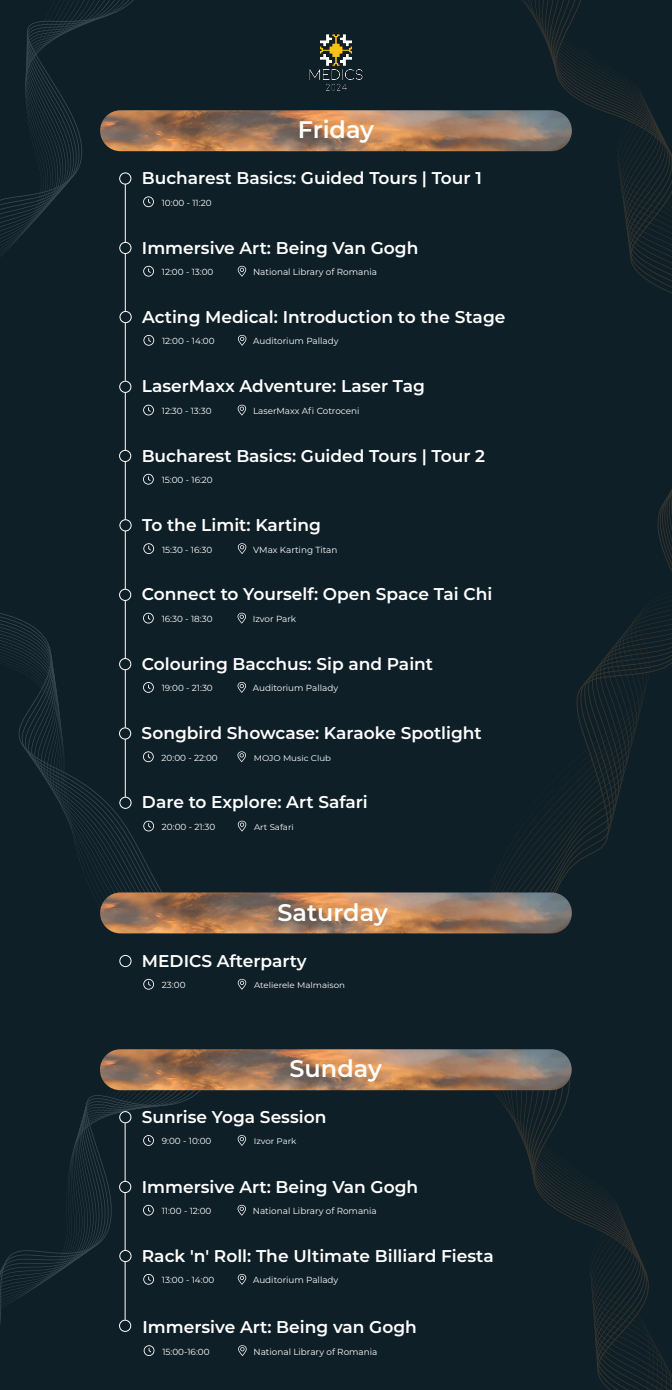
<style>
.page{position:relative;width:672px;height:1390px;background:#0f1f27}
.page>*{position:absolute;margin:0;border:0;box-sizing:border-box;transform-origin:0 0}
.t1{font:600 23.94px "Montserrat";color:#fff}
.t2{font:600 17.04px "Montserrat";color:#fff}
.t3{font:8.86px "Montserrat";color:#fff}
.t4{font:8.22px "Montserrat";color:#fff;scale:1.05 1}
</style>
<div class="page">
<svg style="left:516px;top:1090px;width:11px;height:61px"></svg>
<svg style="left:529px;top:1074px;width:143px;height:316px"></svg>
<svg style="left:0;top:1088px;width:203px;height:265px"></svg>
<svg style="left:551px;top:0;width:121px;height:294px"></svg>
<svg style="left:0;top:0;width:142px;height:424px"></svg>
<img style="left:309px;top:34px;width:54px;height:57px">
<svg style="left:143px;top:474px;width:11px;height:4px"></svg>
<div style="left:119px;top:450px;width:12px;height:12px;border:1px solid #fff;border-radius:50%"></div>
<svg style="left:238px;top:543px;width:8px;height:11px"></svg>
<svg style="left:238px;top:613px;width:8px;height:10px"></svg>
<svg style="left:238px;top:682px;width:8px;height:11px"></svg>
<hr style="left:125px;top:392px;width:1px;height:58px;background:#fff">
<hr style="left:125px;top:462px;width:1px;height:58px;background:#fff">
<svg style="left:237px;top:751px;width:9px;height:11px"></svg>
<svg style="left:238px;top:820px;width:8px;height:11px"></svg>
<svg style="left:537px;top:489px;width:135px;height:437px"></svg>
<svg style="left:143px;top:979px;width:11px;height:11px"></svg>
<svg style="left:238px;top:979px;width:8px;height:11px"></svg>
<div style="left:119px;top:955px;width:12px;height:12px;border:1px solid #fff;border-radius:50%"></div>
<svg style="left:0;top:478px;width:162px;height:421px"></svg>
<img style="left:100px;top:892px;width:472px;height:41px;border-radius:20px">
<hr style="left:125px;top:184px;width:1px;height:58px;background:#fff">
<svg style="left:143px;top:266px;width:11px;height:11px"></svg>
<svg style="left:238px;top:266px;width:8px;height:11px"></svg>
<div style="left:119px;top:242px;width:12px;height:12px;border:1px solid #fff;border-radius:50%"></div>
<svg style="left:143px;top:335px;width:11px;height:11px"></svg>
<svg style="left:238px;top:335px;width:8px;height:11px"></svg>
<div style="left:120px;top:311px;width:12px;height:12px;border:1px solid #fff;border-radius:50%"></div>
<svg style="left:143px;top:405px;width:11px;height:10px"></svg>
<svg style="left:238px;top:405px;width:8px;height:10px"></svg>
<div style="left:119px;top:381px;width:12px;height:12px;border:1px solid #fff;border-radius:50%"></div>
<hr style="left:125px;top:253px;width:1px;height:59px;background:#fff">
<hr style="left:125px;top:323px;width:1px;height:58px;background:#fff">
<img style="left:100px;top:110px;width:472px;height:41px;border-radius:20px">
<svg style="left:143px;top:196px;width:11px;height:11px"></svg>
<div style="left:119px;top:173px;width:12px;height:11px;border:1px solid #fff;border-radius:50%"></div>
<hr style="left:125px;top:1123px;width:1px;height:58px;background:#fff">
<svg style="left:143px;top:1205px;width:11px;height:10px"></svg>
<svg style="left:238px;top:1205px;width:8px;height:11px"></svg>
<div style="left:119px;top:1181px;width:12px;height:12px;border:1px solid #fff;border-radius:50%"></div>
<svg style="left:143px;top:1274px;width:11px;height:11px"></svg>
<svg style="left:238px;top:1274px;width:8px;height:11px"></svg>
<div style="left:119px;top:1250px;width:12px;height:12px;border:1px solid #fff;border-radius:50%"></div>
<svg style="left:144px;top:1345px;width:10px;height:11px"></svg>
<svg style="left:238px;top:1345px;width:9px;height:11px"></svg>
<div style="left:119px;top:1320px;width:12px;height:12px;border:1px solid #fff;border-radius:50%"></div>
<hr style="left:125px;top:1192px;width:1px;height:58px;background:#fff">
<hr style="left:125px;top:1262px;width:1px;height:58px;background:#fff">
<img style="left:100px;top:1049px;width:472px;height:41px;border-radius:20px">
<svg style="left:143px;top:1135px;width:11px;height:11px"></svg>
<svg style="left:238px;top:1135px;width:8px;height:11px"></svg>
<div style="left:119px;top:1111px;width:12px;height:12px;border:1px solid #fff;border-radius:50%"></div>
<h1 class="t1" style="left:298px;top:112px;width:78px">Friday</h1>
<p class="t2" style="left:142px;top:166px;width:342px">Bucharest Basics: Guided Tours | Tour 1</p>
<p class="t3" style="left:162px;top:197px;width:51px">10:00 - 11:20</p>
<p class="t2" style="left:142px;top:235px;width:278px">Immersive Art: Being Van Gogh</p>
<p class="t3" style="left:162px;top:266px;width:53px">12:00 - 13:00</p>
<p class="t3" style="left:253px;top:266px;width:125px">National Library of Romania</p>
<p class="t2" style="left:142px;top:304px;width:365px">Acting Medical: Introduction to the Stage</p>
<p class="t3" style="left:162px;top:335px;width:54px">12:00 - 14:00</p>
<p class="t3" style="left:253px;top:335px;width:87px">Auditorium Pallady</p>
<p class="t2" style="left:142px;top:374px;width:285px">LaserMaxx Adventure: Laser Tag</p>
<p class="t3" style="left:162px;top:405px;width:51px">12:30 - 13:30</p>
<p class="t3" style="left:253px;top:405px;width:108px">LaserMaxx Afi Cotroceni</p>
<p class="t2" style="left:142px;top:443px;width:345px">Bucharest Basics: Guided Tours | Tour 2</p>
<p class="t3" style="left:162px;top:474px;width:53px">15:00 - 16:20</p>
<p class="t2" style="left:142px;top:513px;width:180px">To the Limit: Karting</p>
<p class="t3" style="left:162px;top:543px;width:52px">15:30 - 16:30</p>
<p class="t3" style="left:253px;top:543px;width:86px">VMax Karting Titan</p>
<p class="t2" style="left:142px;top:582px;width:352px">Connect to Yourself: Open Space Tai Chi</p>
<p class="t3" style="left:162px;top:613px;width:52px">16:30 - 18:30</p>
<p class="t3" style="left:253px;top:613px;width:45px">Izvor Park</p>
<p class="t2" style="left:142px;top:652px;width:293px">Colouring Bacchus: Sip and Paint</p>
<p class="t3" style="left:162px;top:682px;width:53px">19:00 - 21:30</p>
<p class="t3" style="left:253px;top:682px;width:87px">Auditorium Pallady</p>
<p class="t2" style="left:142px;top:721px;width:342px">Songbird Showcase: Karaoke Spotlight</p>
<p class="t3" style="left:162px;top:751px;width:58px">20:00 - 22:00</p>
<p class="t4" style="left:254px;top:752px;width:75px">MOJO Music Club</p>
<p class="t2" style="left:142px;top:790px;width:227px">Dare to Explore: Art Safari</p>
<p class="t3" style="left:162px;top:821px;width:55px">20:00 - 21:30</p>
<p class="t4" style="left:254px;top:821px;width:39px">Art Safari</p>
<h1 class="t1" style="left:281px;top:895px;width:112px">Saturday</h1>
<h1 class="t1" style="left:277px;top:895px;width:112px">Saturday</h1>
<p class="t2" style="left:142px;top:948px;width:166px">MEDICS Afterparty</p>
<p class="t3" style="left:162px;top:979px;width:25px">23:00</p>
<p class="t4" style="left:254px;top:980px;width:88px">Atelierele Malmaison</p>
<h1 class="t1" style="left:290px;top:1051px;width:94px">Sunday</h1>
<p class="t2" style="left:142px;top:1105px;width:186px">Sunrise Yoga Session</p>
<p class="t3" style="left:162px;top:1135px;width:51px">9:00 - 10:00</p>
<p class="t4" style="left:254px;top:1136px;width:42px">Izvor Park</p>
<p class="t2" style="left:142px;top:1174px;width:278px">Immersive Art: Being Van Gogh</p>
<p class="t3" style="left:162px;top:1205px;width:51px">11:00 - 12:00</p>
<p class="t3" style="left:253px;top:1205px;width:125px">National Library of Romania</p>
<p class="t2" style="left:142px;top:1243px;width:353px">Rack 'n' Roll: The Ultimate Billiard Fiesta</p>
<p class="t3" style="left:162px;top:1274px;width:54px">13:00 - 14:00</p>
<p class="t3" style="left:253px;top:1274px;width:87px">Auditorium Pallady</p>
<p class="t2" style="left:142px;top:1315px;width:276px">Immersive Art: Being van Gogh</p>
<p class="t3" style="left:162px;top:1345px;width:49px">15:00-16:00</p>
<p class="t3" style="left:254px;top:1345px;width:125px">National Library of Romania</p>
</div>
